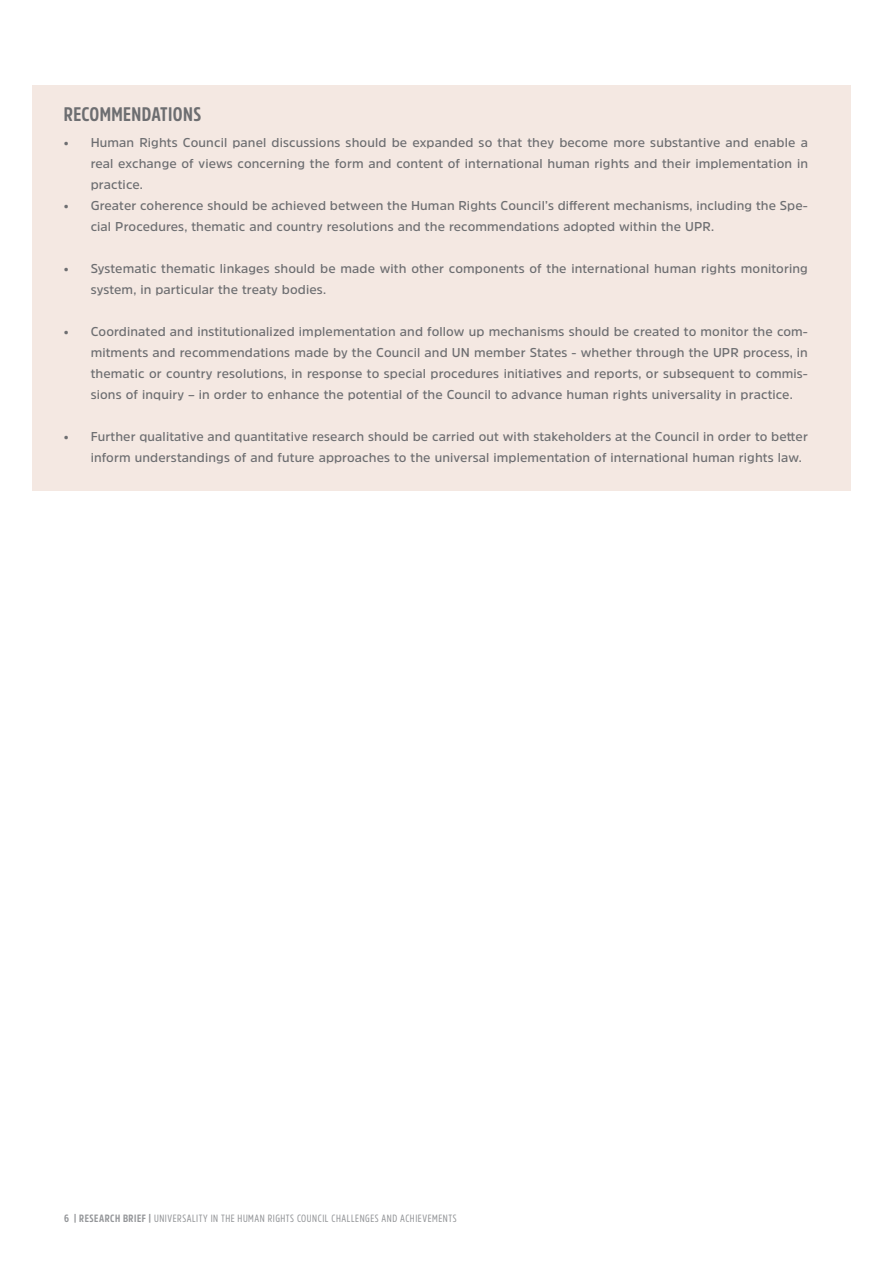
<style>
.page{position:relative;width:893px;height:1263px;background:#fff}
.page>*{position:absolute;margin:0;border:0;box-sizing:border-box;transform-origin:0 0}
.t1{font:700 19.5px "Amsi Pro Cond";letter-spacing:.02em;color:#6d6e71}
.t2{font:600 12.75px/21px "Amsi Pro";letter-spacing:.01em;color:#6d6e71}
.t3{font:10.5px "Amsi Pro Cond";letter-spacing:.05em;color:#939598}
.s1{font-weight:700}
</style>
<div class="page">
<div style="left:32px;top:85px;width:818px;height:405px;background:#f4e8e2"></div>
<h1 class="t1" style="left:64px;top:101px;width:139px">RECOMMENDATIONS</h1>
<p class="t2" style="left:91px;top:131px;width:719px;text-align:justify;text-indent:-27px">• Human Rights Council panel discussions should be expanded so that they become more substantive and enable a real exchange of views concerning the form and content of international human rights and their implementation in practice.</p>
<p class="t2" style="left:91px;top:194px;width:719px;text-indent:-27px">• Greater coherence should be achieved between the Human Rights Council’s different mechanisms, including the Spe&shy;cial Procedures, thematic and country resolutions and the recommendations adopted within the UPR.</p>
<p class="t2" style="left:91px;top:257px;width:719px;text-indent:-27px">• Systematic thematic linkages should be made with other components of the international human rights monitoring system, in particular the treaty bodies.</p>
<p class="t2" style="left:91px;top:320px;width:719px;text-align:justify;text-indent:-27px">• Coordinated and institutionalized implementation and follow up mechanisms should be created to monitor the com&shy;mitments and recommendations made by the Council and UN member States - whether through the UPR process, in thematic or country resolutions, in response to special procedures initiatives and reports, or subsequent to commis&shy;sions of inquiry – in order to enhance the potential of the Council to advance human rights universality in practice.</p>
<p class="t2" style="left:91px;top:425px;width:719px;text-indent:-27px">• Further qualitative and quantitative research should be carried out with stakeholders at the Council in order to better inform understandings of and future approaches to the universal implementation of international human rights law.</p>
<p class="t3" style="left:64px;top:1211px;width:394px"><span class="s1">6 | RESEARCH BRIEF |</span> UNIVERSALITY IN THE HUMAN RIGHTS COUNCIL CHALLENGES AND ACHIEVEMENTS</p>
</div>
